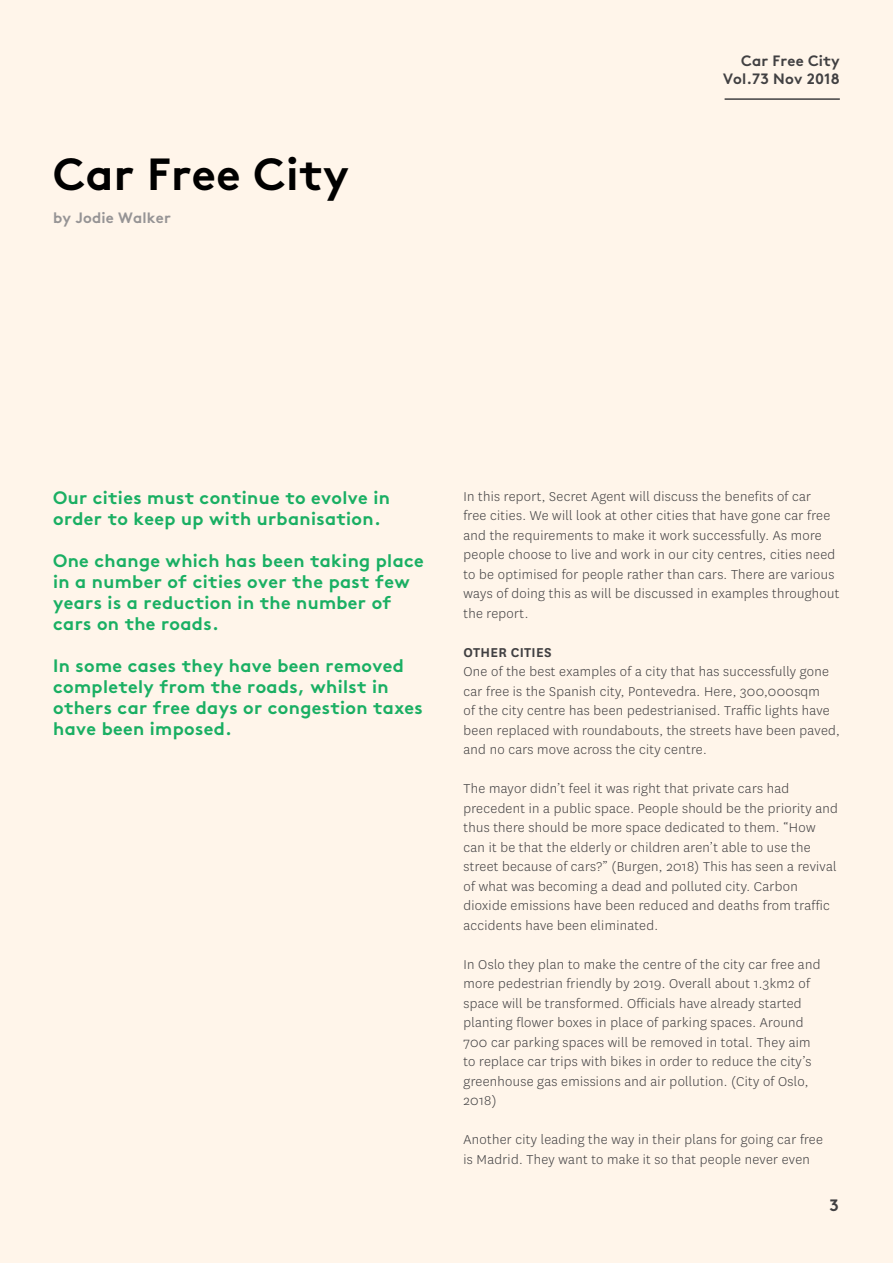
<style>
.page{position:relative;width:893px;height:1263px;background:#fff5ea}
.page>*{position:absolute;margin:0;border:0;box-sizing:border-box;transform-origin:0 0}
.t1{font:700 45px "AS Brown Pro";letter-spacing:.01em;color:#000}
.t2{font:700 18px/21px "AS Brown Pro";letter-spacing:.02em;color:#1aaf63}
.t3{font:700 16.5px "AS Brown Pro";color:#414042}
.t4{font:300 15px/19.5px "National";letter-spacing:.02em;color:#414042}
.t5{font:700 15px/18px "AS Brown Pro";letter-spacing:.01em;color:#414042;text-align:right}
.t6{font:700 15px "AS Brown Pro";letter-spacing:.01em;color:#969495}
.t7{font:600 15px "National";letter-spacing:.02em;color:#414042}
</style>
<div class="page">
<hr style="left:725px;top:98px;width:115px;height:2px;background:#414042">
<h1 class="t1" style="left:53px;top:140px;width:297px">Car Free City</h1>
<p class="t6" style="left:53px;top:207px;width:119px">by Jodie Walker</p>
<p class="t5" style="left:723px;top:50px;width:118px">Car Free City<br>Vol.73 Nov 2018</p>
<p class="t2" style="left:53px;top:486px;width:338px">Our cities must continue to evolve in order to keep up with urbanisation.</p>
<p class="t2" style="left:53px;top:549px;width:372px">One change which has been taking place in a number of cities over the past few years is a reduction in the number of cars on the roads.</p>
<p class="t2" style="left:53px;top:654px;width:371px">In some cases they have been removed completely from the roads, whilst in others car free days or congestion taxes have been imposed.</p>
<p class="t4" style="left:463px;top:486px;width:377px">In this report, Secret Agent will discuss the benefits of car<br>free cities. We will look at other cities that have gone car free and the requirements to make it work successfully. As more people choose to live and work in our city centres, cities need to be optimised for people rather than cars. There are various ways of doing this as will be discussed in examples throughout the report.</p>
<p class="t7" style="left:463px;top:642px;width:90px">OTHER CITIES</p>
<p class="t4" style="left:463px;top:661px;width:378px">One of the best examples of a city that has successfully gone car free is the Spanish city, Pontevedra. Here, 300,000sqm<br>of the city centre has been pedestrianised. Traffic lights have been replaced with roundabouts, the streets have been paved, and no cars move across the city centre.</p>
<p class="t4" style="left:463px;top:778px;width:376px">The mayor didn’t feel it was right that private cars had precedent in a public space. People should be the priority and thus there should be more space dedicated to them. “How can it be that the elderly or children aren’t able to use the street because of cars?” (Burgen, 2018) This has seen a revival of what was becoming a dead and polluted city. Carbon dioxide emissions have been reduced and deaths from traffic accidents have been eliminated.</p>
<p class="t4" style="left:463px;top:954px;width:358px">In Oslo they plan to make the centre of the city car free and more pedestrian friendly by 2019. Overall about 1.3km2 of space will be transformed. Officials have already started planting flower boxes in place of parking spaces. Around 700 car parking spaces will be removed in total. They aim to replace car trips with bikes in order to reduce the city’s greenhouse gas emissions and air pollution. (City of Oslo, 2018)</p>
<p class="t4" style="left:463px;top:1129px;width:361px">Another city leading the way in their plans for going car free is Madrid. They want to make it so that people never even</p>
<p class="t3" style="left:829px;top:1192px;width:11px">3</p>
</div>
